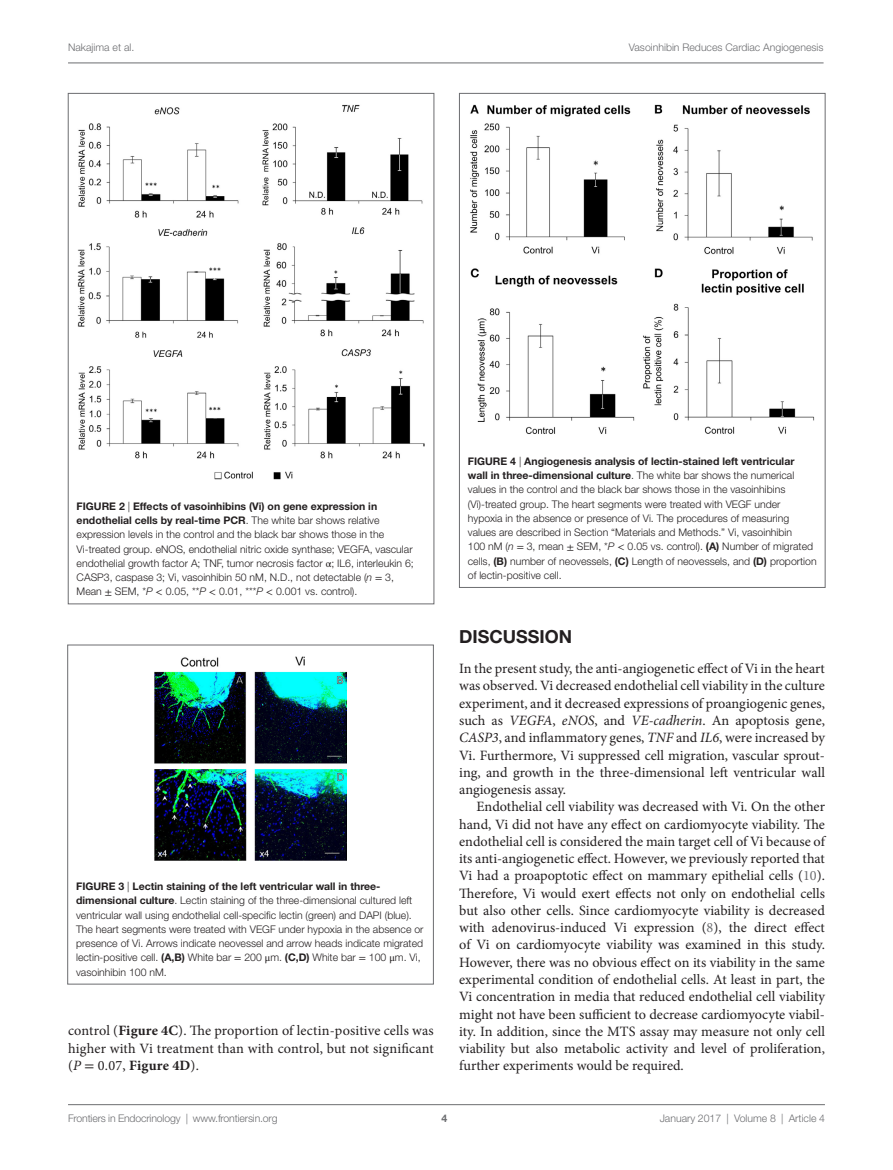
<style>
.page{position:relative;width:893px;height:1170px;background:#fff}
.page>*{position:absolute;margin:0;border:0;box-sizing:border-box;transform-origin:0 0}
.t1{font:700 18px "Helvetica Neue LT Std";color:#231f20}
.t2{font:14.25px/17.2px "Minion Pro";color:#231f20;text-align:justify}
.t3{font:300 10.5px/14.2px "Helvetica Neue LT Std";color:#231f20}
.t4{font:300 10.5px "Helvetica Neue LT Std";color:#6c6d70}
.t5{font:700 10.5px "Helvetica Neue LT Std";color:#6c6d70}
.s1{font-weight:700}
.s2{font-family:"STIX General";font-weight:400}
.s3{font-style:italic}
.s4{font-family:"STIX General"}
.s5{color:#6c6d70}
</style>
<div class="page">
<img style="left:470px;top:105px;width:345px;height:329px">
<img style="left:155px;top:656px;width:191px;height:204px">
<img style="left:78px;top:105px;width:347px;height:375px">
<hr style="left:68px;top:63px;width:756px;height:1px;background:#6c6d70">
<hr style="left:68px;top:1104px;width:757px;height:1px;background:#6c6d70">
<p class="t4" style="left:68px;top:41px;width:68px">Nakajima et al.</p>
<p class="t4" style="left:629px;top:41px;width:196px">Vasoinhibin Reduces Cardiac Angiogenesis</p>
<p class="t3" style="left:77px;top:499px;width:339px"><span class="s1">Figure 2</span> | <span class="s1">Effects of vasoinhibins (Vi) on gene expression in endothelial cells by real-time PCR</span> . The white bar shows relative expression levels in the control and the black bar shows those in the Vi-treated group. eNOS, endothelial nitric oxide synthase; VEGFA, vascular endothelial growth factor A; TNF, tumor necrosis factor <span class="s2">α</span>; IL6, interleukin 6; CASP3, caspase 3; Vi, vasoinhibin 50 nM, N.D., not detectable (<span class="s3">n</span> <span class="s2">=</span> 3, Mean <span class="s2">±</span> SEM, *<span class="s3">P</span> <span class="s2">&lt;</span> 0.05, **<span class="s3">P</span> <span class="s2">&lt;</span> 0.01, ***<span class="s3">P</span> <span class="s2">&lt;</span> 0.001 vs. control).</p>
<p class="t3" style="left:76px;top:879px;width:349px"><span class="s1">Figure 3</span> | <span class="s1">Lectin staining of the left ventricular wall in three&shy;dimensional culture</span>. Lectin staining of the three-dimensional cultured left ventricular wall using endothelial cell-specific lectin (green) and DAPI (blue).<br>The heart segments were treated with VEGF under hypoxia in the absence or presence of Vi. Arrows indicate neovessel and arrow heads indicate migrated lectin-positive cell. <span class="s1">(A,B)</span> White bar <span class="s2">=</span> 200 <span class="s2">μ</span>m. <span class="s1">(C,D)</span> White bar <span class="s2">=</span> 100 <span class="s2">μ</span>m. Vi, vasoinhibin 100 nM.</p>
<p class="t2" style="left:68px;top:1022px;width:367px">control (<span class="s1">Figure 4C</span>). The proportion of lectin-positive cells was higher with Vi treatment than with control, but not significant (<span class="s3">P</span> <span class="s4">=</span> 0.07, <span class="s1">Figure 4D</span>).</p>
<p class="t3" style="left:468px;top:454px;width:350px"><span class="s1">Figure 4</span> | <span class="s1">Angiogenesis analysis of lectin-stained left ventricular wall in three-dimensional culture</span>. The white bar shows the numerical values in the control and the black bar shows those in the vasoinhibins (Vi)-treated group. The heart segments were treated with VEGF under hypoxia in the absence or presence of Vi. The procedures of measuring values are described in Section “Materials and Methods.” Vi, vasoinhibin<br>100 nM (<span class="s3">n</span> <span class="s2">=</span> 3, mean <span class="s2">±</span> SEM, *<span class="s3">P</span> <span class="s2">&lt;</span> 0.05 vs. control). <span class="s1">(A)</span> Number of migrated cells, <span class="s1">(B)</span> number of neovessels, <span class="s1">(C)</span> Length of neovessels, and <span class="s1">(D)</span> proportion of lectin-positive cell.</p>
<p class="t1" style="left:459px;top:625px;width:112px">DISCUSSION</p>
<p class="t2" style="left:459px;top:660px;width:367px">In the present study, the anti-angiogenetic effect of Vi in the heart was observed. Vi decreased endothelial cell viability in the culture experiment, and it decreased expressions of proangiogenic genes, such as <span class="s3">VEGFA</span>, <span class="s3">eNOS</span>, and <span class="s3">VE-cadherin</span>. An apoptosis gene, <span class="s3">CASP3</span>, and inflammatory genes, <span class="s3">TNF</span> and <span class="s3">IL6</span>, were increased by Vi. Furthermore, Vi suppressed cell migration, vascular sprout&shy;ing, and growth in the three-dimensional left ventricular wall angiogenesis assay.</p>
<p class="t2" style="left:459px;top:798px;width:367px;text-indent:17px">Endothelial cell viability was decreased with Vi. On the other hand, Vi did not have any effect on cardiomyocyte viability. The endothelial cell is considered the main target cell of Vi because of its anti-angiogenetic effect. However, we previously reported that Vi had a proapoptotic effect on mammary epithelial cells (<span class="s5">10</span>).<br>Therefore, Vi would exert effects not only on endothelial cells but also other cells. Since cardiomyocyte viability is decreased with adenovirus-induced Vi expression (<span class="s5">8</span>), the direct effect of Vi on cardiomyocyte viability was examined in this study.<br>However, there was no obvious effect on its viability in the same experimental condition of endothelial cells. At least in part, the Vi concentration in media that reduced endothelial cell viability might not have been sufficient to decrease cardiomyocyte viabil&shy;ity. In addition, since the MTS assay may measure not only cell viability but also metabolic activity and level of proliferation, further experiments would be required.</p>
<p class="t4" style="left:68px;top:1111px;width:211px">Frontiers in Endocrinology | www.frontiersin.org</p>
<p class="t4" style="left:660px;top:1111px;width:167px">January 2017 | Volume 8 | Article 4</p>
<p class="t5" style="left:441px;top:1111px;width:7px">4</p>
</div>
